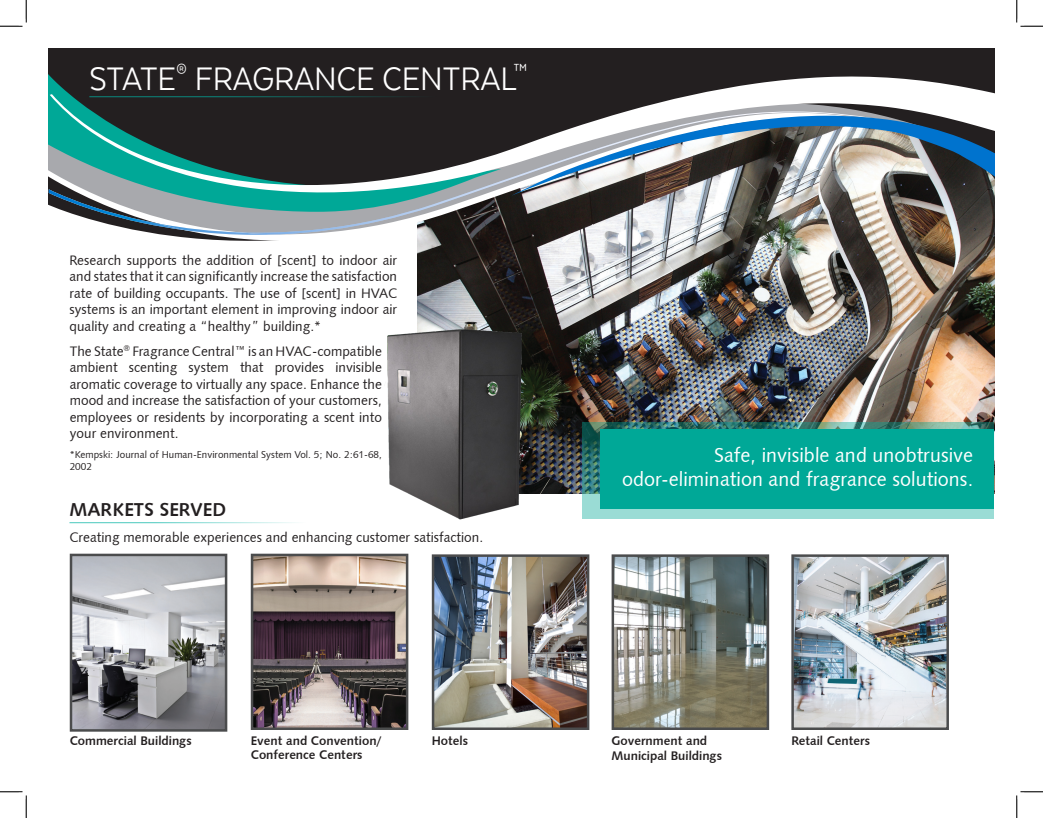
<style>
.page{position:relative;width:1043px;height:818px;background:#fff}
.page>*{position:absolute;margin:0;border:0;box-sizing:border-box;transform-origin:0 0}
.t1{font:37.5px "Texta Narrow";color:#fff}
.t2{font:20px "Humanist 531 BT Roman A";color:#fff}
.t3{font:18.75px "Humanist 531 BT Bold A";color:#231f20}
.t4{font:13.75px/16.5px "Humanist 531 BT Roman A";color:#231f20;text-align:justify}
.t5{font:12.5px "Humanist 531 BT Bold A";color:#231f20}
.t6{font:10px/12px "Humanist 531 BT Roman A";color:#231f20}
</style>
<div class="page">
<img style="left:417px;top:241px;width:577px;height:252px">
<hr style="left:69px;top:522px;width:294px;height:1px;background:#00b2a3">
<img style="left:254px;top:556px;width:151px;height:171px">
<div style="left:251px;top:553px;width:157px;height:177px;border:2px solid #4b4c4d"></div>
<img style="left:614px;top:557px;width:152px;height:170px">
<div style="left:611px;top:554px;width:158px;height:176px;border:2px solid #4b4c4d"></div>
<div style="left:49px;top:49px;width:945px;height:27px;background:#231f20"></div>
<img style="left:166px;top:235px;width:828px;height:6px">
<svg style="left:135px;top:196px;width:859px;height:39px;background:#77716c"></svg>
<svg style="left:49px;top:73px;width:452px;height:139px;background:#3a5c5a"></svg>
<svg style="left:50px;top:76px;width:944px;height:118px;fill:#231f20"></svg>
<img style="left:49px;top:189px;width:136px;height:41px">
<img style="left:158px;top:223px;width:122px;height:12px">
<img style="left:241px;top:111px;width:687px;height:123px">
<img style="left:511px;top:116px;width:483px;height:80px">
<hr style="left:89px;top:96px;width:431px;height:1px;background:#00b2a3">
<img style="left:73px;top:556px;width:151px;height:172px">
<div style="left:70px;top:553px;width:157px;height:178px;border:2px solid #4b4c4d"></div>
<img style="left:435px;top:557px;width:151px;height:170px">
<div style="left:432px;top:554px;width:157px;height:176px;border:2px solid #4b4c4d"></div>
<img style="left:794px;top:557px;width:152px;height:170px">
<div style="left:791px;top:554px;width:158px;height:176px;border:2px solid #4b4c4d"></div>
<img style="left:387px;top:318px;width:139px;height:202px">
<svg style="left:582px;top:422px;width:412px;height:97px;background:#6eaea6"></svg>
<div style="left:600px;top:429px;width:394px;height:80px;background:#00a897"></div>
<svg style="left:0;top:0;width:27px;height:27px"></svg>
<svg style="left:0;top:791px;width:27px;height:27px"></svg>
<svg style="left:1016px;top:0;width:26px;height:27px"></svg>
<svg style="left:1016px;top:791px;width:26px;height:27px"></svg>
<p class="t1" style="left:89px;top:59px;width:439px">STATE<sup>®</sup> FRAGRANCE CENTRAL<sup>™</sup></p>
<p class="t4" style="left:69px;top:251px;width:329px">Research supports the addition of [scent] to indoor air and states that it can significantly increase the satisfaction rate of building occupants. The use of [scent] in HVAC systems is an important element in improving indoor air quality and creating a “healthy” building.*</p>
<p class="t4" style="left:70px;top:342px;width:314px">The State<sup>®</sup> Fragrance Central™ is an HVAC-compatible ambient scenting system that provides invisible aromatic coverage to virtually any space. Enhance the mood and increase the satisfaction of your customers, employees or residents by incorporating a scent into your environment.</p>
<p class="t6" style="left:70px;top:448px;width:314px">*Kempski: Journal of Human-Environmental System Vol. 5; No. 2:61-68,<br>2002</p>
<p class="t3" style="left:69px;top:498px;width:158px">MARKETS SERVED</p>
<p class="t4" style="left:69px;top:528px;width:415px">Creating memorable experiences and enhancing customer satisfaction.</p>
<p class="t2" style="left:714px;top:442px;width:260px">Safe, invisible and unobtrusive</p>
<p class="t2" style="left:622px;top:466px;width:352px">odor-elimination and fragrance solutions.</p>
<p class="t5" style="left:70px;top:733px;width:123px">Commercial Buildings</p>
<p class="t5" style="left:251px;top:733px;width:133px">Event and Convention/</p>
<p class="t5" style="left:251px;top:746px;width:113px">Conference Centers</p>
<p class="t5" style="left:432px;top:733px;width:38px">Hotels</p>
<p class="t5" style="left:611px;top:733px;width:97px">Government and</p>
<p class="t5" style="left:611px;top:748px;width:112px">Municipal Buildings</p>
<p class="t5" style="left:791px;top:733px;width:80px">Retail Centers</p>
</div>
